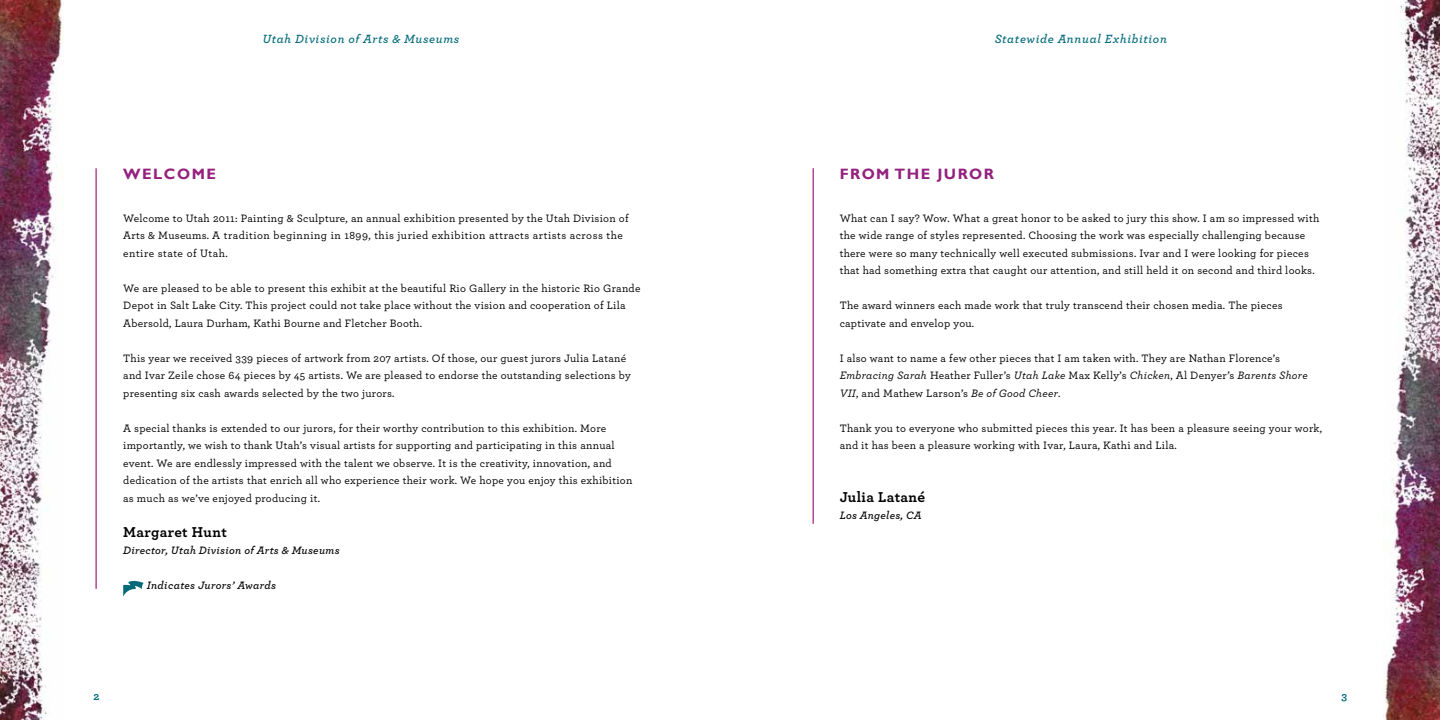
<style>
.page{position:relative;width:1440px;height:720px;background:#fff}
.page>*{position:absolute;margin:0;border:0;box-sizing:border-box;transform-origin:0 0}
.t1{font:700 15px "Archer";letter-spacing:.025em;color:#000}
.t2{font:700 15px "Gill Sans";letter-spacing:.1em;color:#94217d}
.t3{font:italic 600 12.5px "Archer";letter-spacing:.05em;color:#006a79}
.t4{font:500 11.25px/17.5px "Archer";letter-spacing:.025em;color:#000}
.t5{font:italic 600 11.25px "Archer";letter-spacing:.025em;color:#000}
.t6{font:700 11.25px "Archer";color:#006a79}
.s1{font-style:italic}
.s2{font-size:15.38px}
</style>
<div class="page">
<img style="left:1383px;top:0;width:57px;height:720px">
<img style="left:0;top:0;width:63px;height:720px">
<hr style="left:813px;top:168px;width:1px;height:356px;background:#a42383">
<hr style="left:95px;top:168px;width:2px;height:421px;background:#a42383">
<svg style="left:123px;top:581px;width:21px;height:16px"></svg>
<p class="t3" style="left:262px;top:29px;width:198px">Utah Division of Arts &amp; Museums</p>
<p class="t3" style="left:995px;top:29px;width:174px">Statewide Annual Exhibition</p>
<p class="t2" style="left:123px;top:165px;width:94px">WELCOME</p>
<p class="t2" style="left:840px;top:165px;width:156px">FROM THE JUROR</p>
<p class="t4" style="left:123px;top:208px;width:507px">Welcome to Utah 2011: Painting &amp; Sculpture, an annual exhibition presented by the Utah Division of<br>Arts &amp; Museums. A tradition beginning in 1899, this juried exhibition attracts artists across the entire state of Utah.</p>
<p class="t4" style="left:123px;top:278px;width:519px">We are pleased to be able to present this exhibit at the beautiful Rio Gallery in the historic Rio Grande<br>Depot in Salt Lake City. This project could not take place without the vision and cooperation of Lila<br>Abersold, Laura Durham, Kathi Bourne and Fletcher Booth.</p>
<p class="t4" style="left:123px;top:348px;width:509px">This year we received 339 pieces of artwork from 207 artists. Of those, our guest jurors Julia Latané and Ivar Zeile chose 64 pieces by 45 artists. We are pleased to endorse the outstanding selections by presenting six cash awards selected by the two jurors.</p>
<p class="t4" style="left:123px;top:418px;width:511px">A special thanks is extended to our jurors, for their worthy contribution to this exhibition. More importantly, we wish to thank Utah’s visual artists for supporting and participating in this annual event. We are endlessly impressed with the talent we observe. It is the creativity, innovation, and dedication of the artists that enrich all who experience their work. We hope you enjoy this exhibition as much as we’ve enjoyed producing it.</p>
<p class="t1" style="left:123px;top:520px;width:105px">Margaret Hunt</p>
<p class="t5" style="left:123px;top:542px;width:218px">Director, Utah Division of Arts &amp; Museums</p>
<p class="t5" style="left:147px;top:577px;width:131px">Indicates Jurors’ Awards</p>
<p class="t4" style="left:840px;top:208px;width:481px">What can I say? Wow. What a great honor to be asked to jury this show. I am so impressed with the wide range of styles represented. Choosing the work was especially challenging because there were so many technically well executed submissions. Ivar and I were looking for pieces that had something extra that caught our attention, and still held it on second and third looks.</p>
<p class="t4" style="left:840px;top:296px;width:445px">The award winners each made work that truly transcend their chosen media. The pieces captivate and envelop you.</p>
<p class="t4" style="left:840px;top:348px;width:470px">I also want to name a few other pieces that I am taken with. They are Nathan Florence’s<br><span class="s1">Embracing Sarah</span> Heather Fuller’s <span class="s1">Utah Lake</span> Max Kelly’s <span class="s1">Chicken</span>, Al Denyer’s <span class="s1">Barents Shore<br>VII</span>, and Mathew Larson’s <span class="s1">Be of Good Cheer</span>.</p>
<p class="t4" style="left:840px;top:418px;width:484px">Thank you to everyone who submitted pieces this year. It has been a pleasure seeing your work, and it has been a pleasure working with Ivar, Laura, Kathi and Lila.</p>
<p class="t1" style="left:840px;top:485px;width:87px">Julia Latan<span class="s2">é</span></p>
<p class="t5" style="left:840px;top:507px;width:84px">Los Angeles, CA</p>
<p class="t6" style="left:93px;top:688px;width:7px">2</p>
<p class="t6" style="left:1341px;top:688px;width:7px">3</p>
</div>
